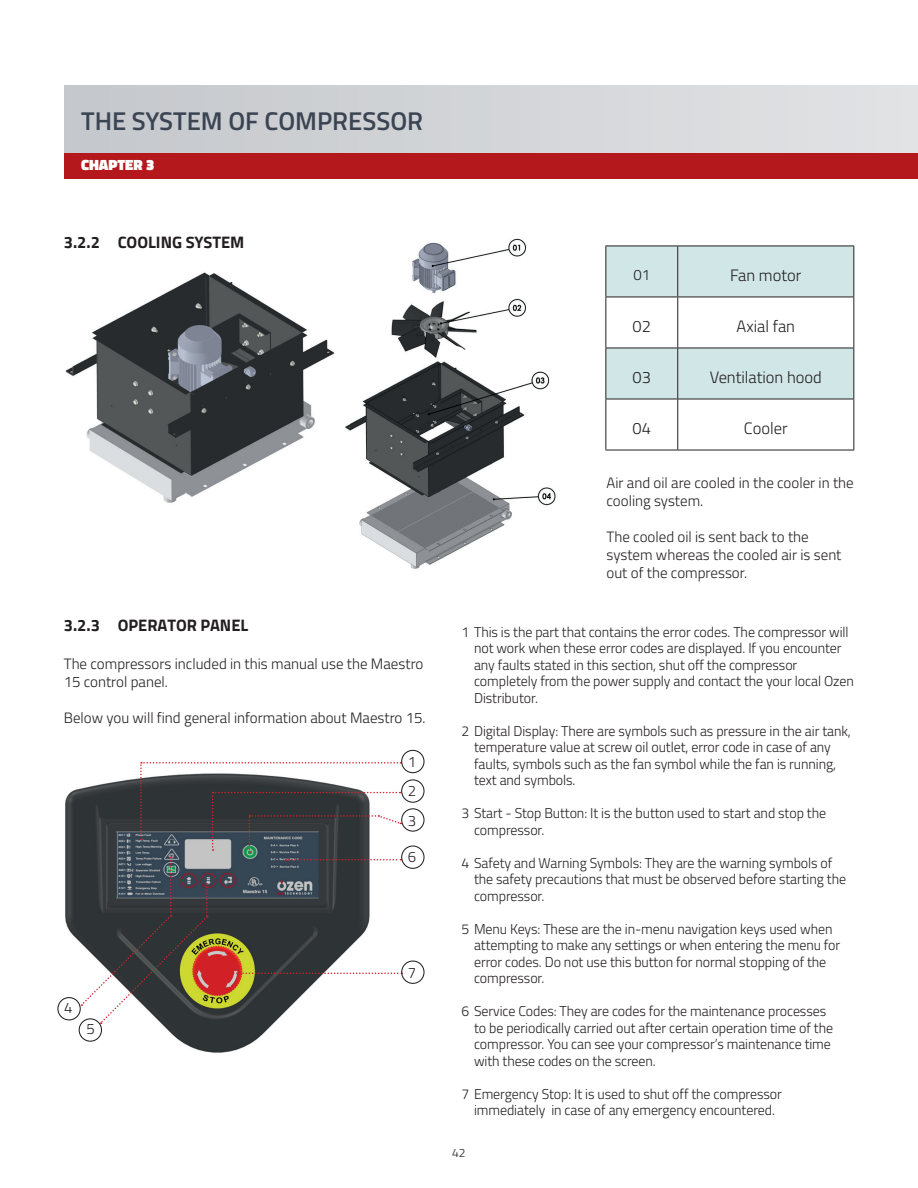
<style>
.page{position:relative;width:918px;height:1188px;background:#fff}
.page>*{position:absolute;margin:0;border:0;box-sizing:border-box;transform-origin:0 0}
.t1{font:600 25.65px "Titillium Web";color:#3a4452}
.t2{font:300 16.5px "Titillium Web";color:#231f20}
.t3{font:16.5px "Titillium Web Bold dp";color:#231f20}
.t4{font:300 15px/18px "Titillium Web";color:#231f20}
.t5{font:900 15px "Titillium Web";color:#fff}
.t6{font:300 14.25px/16.5px "Titillium Web";letter-spacing:-.005em;color:#231f20}
.t7{font:300 12px "Titillium Web";color:#231f20}
</style>
<div class="page">
<div style="left:64px;top:85px;width:854px;height:71px;background:linear-gradient(to right,#c4c7cb,#e1e3e5)"></div>
<div style="left:64px;top:153px;width:854px;height:26px;background:#b4181d"></div>
<img style="left:65px;top:238px;width:491px;height:331px">
<svg style="left:606px;top:247px;width:247px;height:203px"></svg>
<hr style="left:605px;top:246px;width:1px;height:51px;background:#231f20">
<hr style="left:605px;top:297px;width:1px;height:51px;background:#231f20">
<hr style="left:605px;top:348px;width:1px;height:51px;background:#231f20">
<hr style="left:605px;top:399px;width:1px;height:51px;background:#231f20">
<hr style="left:605px;top:246px;width:73px;height:1px;background:#231f20">
<hr style="left:678px;top:246px;width:176px;height:1px;background:#231f20">
<hr style="left:605px;top:297px;width:73px;height:1px;background:#231f20">
<hr style="left:678px;top:297px;width:176px;height:1px;background:#231f20">
<hr style="left:605px;top:348px;width:73px;height:1px;background:#231f20">
<hr style="left:678px;top:348px;width:176px;height:1px;background:#231f20">
<hr style="left:605px;top:399px;width:73px;height:1px;background:#231f20">
<hr style="left:678px;top:399px;width:176px;height:1px;background:#231f20">
<hr style="left:605px;top:450px;width:73px;height:1px;background:#231f20">
<hr style="left:678px;top:450px;width:176px;height:1px;background:#231f20">
<hr style="left:677px;top:246px;width:1px;height:51px;background:#231f20">
<hr style="left:853px;top:246px;width:1px;height:51px;background:#231f20">
<hr style="left:677px;top:297px;width:1px;height:51px;background:#231f20">
<hr style="left:853px;top:297px;width:1px;height:51px;background:#231f20">
<hr style="left:677px;top:348px;width:1px;height:51px;background:#231f20">
<hr style="left:853px;top:348px;width:1px;height:51px;background:#231f20">
<hr style="left:677px;top:399px;width:1px;height:51px;background:#231f20">
<hr style="left:853px;top:399px;width:1px;height:51px;background:#231f20">
<img style="left:58px;top:756px;width:354px;height:297px">
<svg style="left:80px;top:762px;width:322px;height:262px"></svg>
<div style="left:401px;top:750px;width:24px;height:23px;border:1px solid #231f20;border-radius:50%"></div>
<div style="left:401px;top:779px;width:24px;height:24px;border:1px solid #231f20;border-radius:50%"></div>
<div style="left:401px;top:808px;width:24px;height:24px;border:1px solid #231f20;border-radius:50%"></div>
<div style="left:401px;top:846px;width:24px;height:23px;border:1px solid #231f20;border-radius:50%"></div>
<div style="left:401px;top:961px;width:24px;height:23px;border:1px solid #231f20;border-radius:50%"></div>
<div style="left:79px;top:1018px;width:23px;height:24px;border:1px solid #231f20;border-radius:50%"></div>
<div style="left:57px;top:997px;width:24px;height:23px;border:1px solid #231f20;border-radius:50%"></div>
<h1 class="t1" style="left:81px;top:102px;width:343px">THE SYSTEM OF COMPRESSOR</h1>
<p class="t5" style="left:81px;top:154px;width:75px">CHAPTER 3</p>
<p class="t3" style="left:64px;top:230px;width:182px">3.2.2 COOLING SYSTEM</p>
<p class="t3" style="left:64px;top:612px;width:186px">3.2.3 OPERATOR PANEL</p>
<p class="t4" style="left:64px;top:654px;width:361px">The compressors included in this manual use the Maestro<br>15 control panel.</p>
<p class="t4" style="left:64px;top:708px;width:363px">Below you will find general information about Maestro 15.</p>
<p class="t4" style="left:408px;top:747px;width:10px;line-height:29.2px;text-align:justify">1<br>2<br>3</p>
<p class="t4" style="left:408px;top:847px;width:10px">6</p>
<p class="t4" style="left:64px;top:998px;width:10px">4</p>
<p class="t4" style="left:86px;top:1020px;width:10px">5</p>
<p class="t4" style="left:408px;top:963px;width:10px">7</p>
<p class="t4" style="left:633px;top:265px;width:18px">01</p>
<p class="t2" style="left:730px;top:263px;width:73px">Fan motor</p>
<p class="t2" style="left:633px;top:314px;width:20px">02</p>
<p class="t2" style="left:737px;top:314px;width:60px">Axial fan</p>
<p class="t2" style="left:633px;top:365px;width:20px">03</p>
<p class="t2" style="left:710px;top:365px;width:114px">Ventilation hood</p>
<p class="t2" style="left:633px;top:416px;width:20px">04</p>
<p class="t2" style="left:744px;top:416px;width:45px">Cooler</p>
<p class="t4" style="left:607px;top:473px;width:249px">Air and oil are cooled in the cooler in the cooling system.</p>
<p class="t4" style="left:607px;top:527px;width:236px">The cooled oil is sent back to the system whereas the cooled air is sent out of the compressor.</p>
<p class="t6" style="left:474px;top:623px;width:381px;text-indent:-13px">1 This is the part that contains the error codes. The compressor will not work when these error codes are displayed. If you encounter any faults stated in this section, shut off the compressor completely from the power supply and contact the your local Ozen Distributor.</p>
<p class="t6" style="left:474px;top:722px;width:378px;text-indent:-13px">2 Digital Display: There are symbols such as pressure in the air tank, temperature value at screw oil outlet, error code in case of any faults, symbols such as the fan symbol while the fan is running, text and symbols.</p>
<p class="t6" style="left:474px;top:804px;width:354px;text-indent:-13px">3 Start - Stop Button: It is the button used to start and stop the compressor.</p>
<p class="t6" style="left:474px;top:854px;width:374px;text-indent:-13px">4 Safety and Warning Symbols: They are the warning symbols of the safety precautions that must be observed before starting the compressor.</p>
<p class="t6" style="left:474px;top:920px;width:368px;text-indent:-13px">5 Menu Keys: These are the in-menu navigation keys used when attempting to make any settings or when entering the menu for error codes. Do not use this button for normal stopping of the compressor.</p>
<p class="t6" style="left:474px;top:1002px;width:361px;text-indent:-13px">6 Service Codes: They are codes for the maintenance processes to be periodically carried out after certain operation time of the compressor. You can see your compressor’s maintenance time with these codes on the screen.</p>
<p class="t6" style="left:461px;top:1085px;width:322px;text-align:center">7 Emergency Stop: It is used to shut off the compressor immediately in case of any emergency encountered.</p>
<p class="t7" style="left:452px;top:1144px;width:15px">42</p>
</div>
